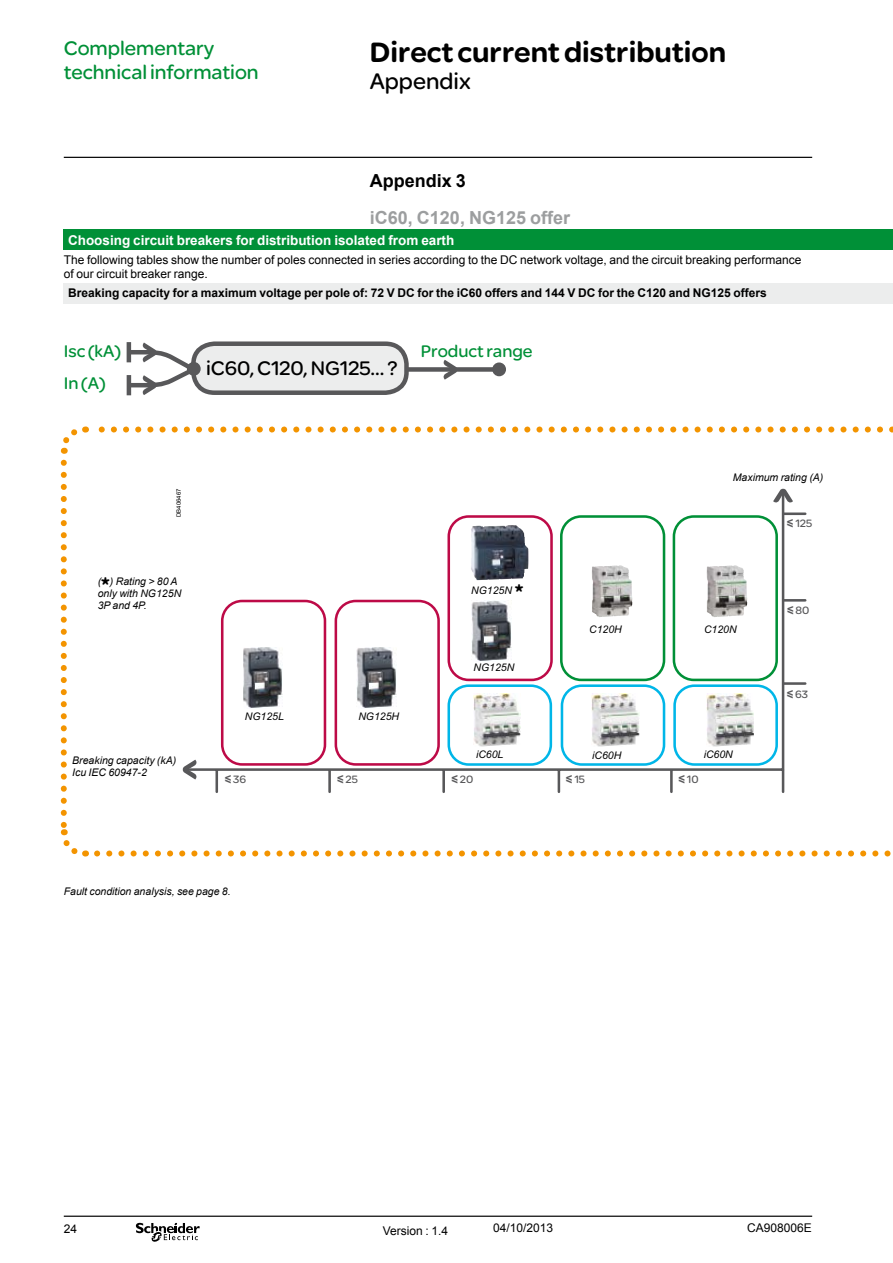
<style>
.page{position:relative;width:893px;height:1263px;background:#fff}
.page>*{position:absolute;margin:0;border:0;box-sizing:border-box;transform-origin:0 0}
.t1{font:900 30px "SE Optimist";color:#000}
.t2{font:24px "SE Optimist";color:#000}
.t3{font:21px/24px "SE Optimist";color:#009037}
.t4{font:21px "SE Optimist";color:#000}
.t5{font:18px/32.2px "SE Optimist";color:#009037}
.t6{font:700 18px "Arial";color:#9c9e9f}
.t7{font:700 18px "Arial";color:#000}
.t8{font:700 13.5px "Arial";color:#fff}
.t9{font:12px/14.4px "Arial";color:#000}
.t10{font:700 12px "Arial";color:#000}
.t11{font:11.4px "SE Optimist";color:#58585a}
.t12{font:italic 10.5px/12px "Arial";color:#000}
.t13{font:6px "Arial";color:#000}
.s1{font-family:"SE Optimist";font-weight:900;font-style:normal;font-size:21px}
.s2{font-family:"Graph Schneider";font-weight:700}
</style>
<div class="page">
<hr style="left:64px;top:157px;width:748px;height:1px;background:#000">
<hr style="left:64px;top:1215px;width:748px;height:2px;background:#000">
<svg style="left:136px;top:1223px;width:64px;height:19px"></svg>
<svg style="left:60px;top:463px;width:27px;height:394px"></svg>
<svg style="left:97px;top:850px;width:794px;height:6px"></svg>
<svg style="left:60px;top:426px;width:833px;height:28px"></svg>
<svg style="left:194px;top:502px;width:592px;height:291px"></svg>
<img style="left:707px;top:565px;width:40px;height:52px">
<img style="left:592px;top:565px;width:40px;height:52px">
<div style="left:673px;top:515px;width:105px;height:166px;border:3px solid #009037;border-radius:20px"></div>
<div style="left:561px;top:684px;width:104px;height:82px;border:3px solid #00b6e8;border-radius:20px"></div>
<div style="left:560px;top:515px;width:105px;height:166px;border:3px solid #009037;border-radius:20px"></div>
<svg style="left:773px;top:489px;width:20px;height:13px"></svg>
<hr style="left:784px;top:682px;width:21px;height:3px;background:#58585a">
<hr style="left:784px;top:599px;width:21px;height:3px;background:#58585a">
<hr style="left:784px;top:512px;width:21px;height:3px;background:#58585a">
<svg style="left:220px;top:598px;width:221px;height:169px"></svg>
<svg style="left:183px;top:760px;width:13px;height:19px"></svg>
<img style="left:472px;top:600px;width:39px;height:62px">
<img style="left:243px;top:647px;width:40px;height:61px">
<img style="left:357px;top:647px;width:39px;height:61px">
<img style="left:707px;top:694px;width:47px;height:52px">
<img style="left:592px;top:694px;width:47px;height:52px">
<img style="left:473px;top:694px;width:48px;height:52px">
<div style="left:64px;top:230px;width:829px;height:20px;background:#009037"></div>
<div style="left:64px;top:283px;width:829px;height:20px;background:#eceded"></div>
<div style="left:193px;top:344px;width:213px;height:49px;background:#eceded;border-radius:21px"></div>
<div style="left:191px;top:341px;width:218px;height:54px;border:4px solid #58585a;border-radius:21px"></div>
<div style="left:407px;top:367px;width:88px;height:5px;background:#58585a"></div>
<div style="left:187px;top:362px;width:14px;height:14px;border:2px solid #58585a;border-radius:50%"></div>
<svg style="left:444px;top:360px;width:13px;height:20px"></svg>
<svg style="left:126px;top:342px;width:73px;height:53px"></svg>
<div style="left:493px;top:363px;width:12px;height:12px;background:#58585a;border-radius:50%"></div>
<div style="left:492px;top:362px;width:14px;height:14px;border:2px solid #58585a;border-radius:50%"></div>
<h3 class="t3" style="left:64px;top:36px;width:196px">Complementary technical information</h3>
<h1 class="t1" style="left:370px;top:31px;width:358px">Direct current distribution</h1>
<h2 class="t2" style="left:370px;top:65px;width:102px">Appendix</h2>
<h3 class="t7" style="left:370px;top:169px;width:98px">Appendix 3</h3>
<h3 class="t6" style="left:370px;top:206px;width:202px">iC60, C120, NG125 offer</h3>
<p class="t8" style="left:68px;top:231px;width:388px">Choosing circuit breakers for distribution isolated from earth</p>
<p class="t9" style="left:64px;top:252px;width:739px">The following tables show the number of poles connected in series according to the DC network voltage, and the circuit breaking performance of our circuit breaker range.</p>
<p class="t10" style="left:68px;top:285px;width:700px">Breaking capacity for a maximum voltage per pole of: 72 V DC for the iC60 offers and 144 V DC for the C120 and NG125 offers</p>
<h3 class="t5" style="left:64px;top:334px;width:59px">Isc (kA)<br>In (A)</h3>
<h3 class="t5" style="left:421px;top:335px;width:113px">Product range</h3>
<h3 class="t4" style="left:206px;top:353px;width:193px">iC60, C120, NG125... ?</h3>
<p class="t13" style="left:175px;top:517px;width:30px;rotate:-90deg">DB406467</p>
<p class="t12" style="left:98px;top:576px;width:85px">(<span class="s1">*</span>) Rating &gt; 80 A only with NG125N<br>3P and 4P.</p>
<p class="t12" style="left:245px;top:710px;width:41px">NG125L</p>
<p class="t12" style="left:358px;top:710px;width:42px">NG125H</p>
<p class="t12" style="left:471px;top:584px;width:54px">NG125N <span class="s1">*</span></p>
<p class="t12" style="left:473px;top:661px;width:42px">NG125N</p>
<p class="t12" style="left:733px;top:471px;width:92px">Maximum rating (A)</p>
<p class="t11" style="left:787px;top:515px;width:27px"><span class="s2">y</span> 125</p>
<p class="t12" style="left:589px;top:623px;width:34px">C120H</p>
<p class="t12" style="left:704px;top:623px;width:34px">C120N</p>
<p class="t11" style="left:787px;top:602px;width:24px"><span class="s2">y</span> 80</p>
<p class="t11" style="left:787px;top:686px;width:23px"><span class="s2">y</span> 63</p>
<p class="t12" style="left:72px;top:754px;width:105px">Breaking capacity (kA)<br>Icu IEC 60947-2</p>
<p class="t12" style="left:476px;top:748px;width:29px">iC60L</p>
<p class="t12" style="left:592px;top:750px;width:31px">iC60H</p>
<p class="t12" style="left:704px;top:748px;width:31px">iC60N</p>
<p class="t11" style="left:225px;top:771px;width:23px"><span class="s2">y</span> 36</p>
<p class="t11" style="left:337px;top:771px;width:22px"><span class="s2">y</span> 25</p>
<p class="t11" style="left:451px;top:771px;width:23px"><span class="s2">y</span> 20</p>
<p class="t11" style="left:566px;top:771px;width:21px"><span class="s2">y</span> 15</p>
<p class="t11" style="left:678px;top:771px;width:22px"><span class="s2">y</span> 10</p>
<p class="t12" style="left:64px;top:886px;width:168px">Fault condition analysis, see page 8.</p>
<p class="t9" style="left:64px;top:1222px;width:15px">24</p>
<p class="t9" style="left:383px;top:1223px;width:67px">Version : 1.4</p>
<p class="t9" style="left:493px;top:1220px;width:62px">04/10/2013</p>
<p class="t9" style="left:747px;top:1220px;width:66px">CA908006E</p>
</div>
